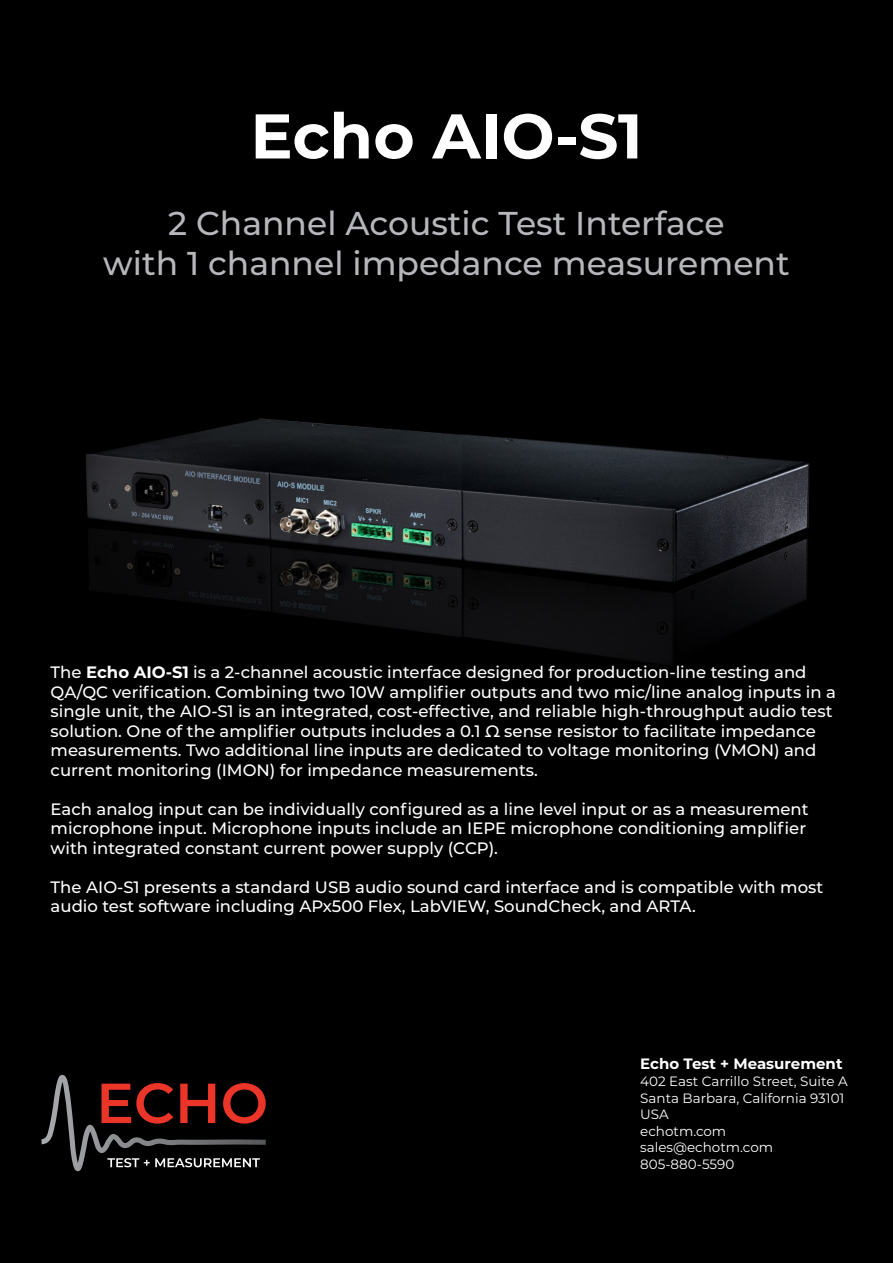
<style>
.page{position:relative;width:893px;height:1263px;background:#000}
.page>*{position:absolute;margin:0;border:0;box-sizing:border-box;transform-origin:0 0}
.t1{font:700 63px "Montserrat";color:#fff}
.t2{font:500 33px "Montserrat";color:#b6b7bb}
.t3{font:500 16.5px/19.5px "Montserrat";color:#fff}
.t4{font:700 15px "Montserrat";color:#fff}
.t5{font:13.5px/16.5px "Montserrat";color:#fff}
.s1{font-weight:700}
</style>
<div class="page">
<svg style="left:41px;top:1075px;width:225px;height:96px"></svg>
<img style="left:86px;top:418px;width:724px;height:248px">
<h1 class="t1" style="left:250px;top:91px;width:394px">Echo AIO-S1</h1>
<h2 class="t2" style="left:168px;top:201px;width:558px">2 Channel Acoustic Test Interface</h2>
<h2 class="t2" style="left:103px;top:240px;width:688px">with 1 channel impedance measurement</h2>
<p class="t3" style="left:51px;top:662px;width:787px">The <span class="s1">Echo AIO-S1</span> is a 2-channel acoustic interface designed for production-line testing and QA/QC verification. Combining two 10W amplifier outputs and two mic/line analog inputs in a single unit, the AIO-S1 is an integrated, cost-effective, and reliable high-throughput audio test solution. One of the amplifier outputs includes a 0.1 Ω sense resistor to facilitate impedance measurements. Two additional line inputs are dedicated to voltage monitoring (VMON) and current monitoring (IMON) for impedance measurements.</p>
<p class="t3" style="left:51px;top:798px;width:760px">Each analog input can be individually configured as a line level input or as a measurement microphone input. Microphone inputs include an IEPE microphone conditioning amplifier with integrated constant current power supply (CCP).</p>
<p class="t3" style="left:51px;top:876px;width:774px">The AIO-S1 presents a standard USB audio sound card interface and is compatible with most audio test software including APx500 Flex, LabVIEW, SoundCheck, and ARTA.</p>
<p class="t4" style="left:640px;top:1053px;width:204px">Echo Test + Measurement</p>
<p class="t5" style="left:640px;top:1072px;width:209px">402 East Carrillo Street, Suite A<br>Santa Barbara, California 93101<br>USA<br>echotm.com sales@echotm.com<br>805-880-5590</p>
</div>
